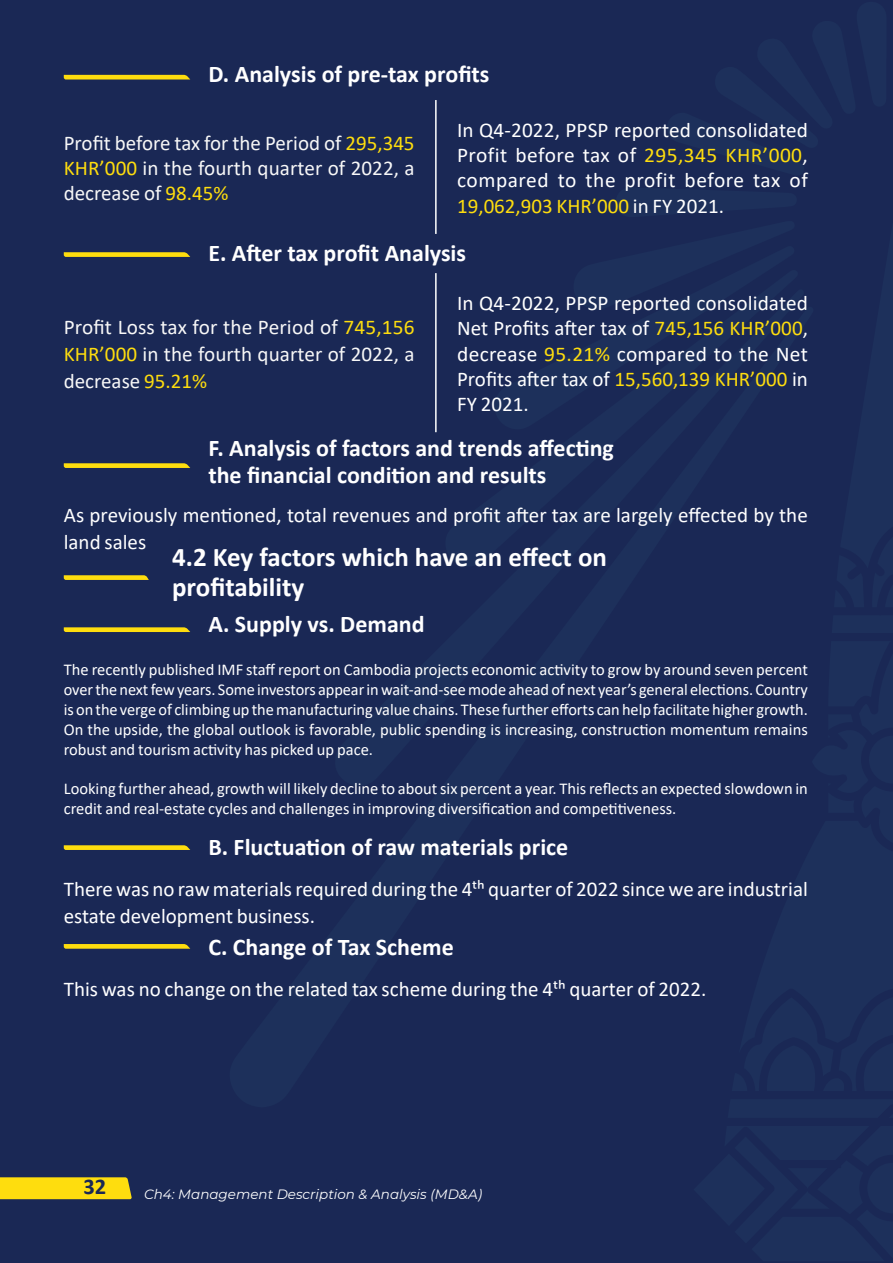
<style>
.page{position:relative;width:893px;height:1263px;background:#1a2855}
.page>*{position:absolute;margin:0;border:0;box-sizing:border-box;transform-origin:0 0}
.t1{font:700 27px/30px "Calibri";color:#fff}
.t2{font:700 24px/27px "Calibri";color:#fff}
.t3{font:700 22.5px "Calibri";color:#1a2855}
.t4{font:21px/25.2px "Calibri";color:#fff;text-align:justify}
.t5{font:21px/25.2px "Calibri";letter-spacing:.005em;color:#f7f7f7;text-align:justify}
.t6{font:16.5px/19.8px "Calibri";color:#fff;text-align:justify}
.t7{font:italic 13.5px "Montserrat";color:#fff}
.s1{color:#fedd0e}
</style>
<div class="page">
<div style="left:0;top:1177px;width:132px;height:22px;background:#fedd0e"></div>
<hr style="left:435px;top:100px;width:2px;height:134px;background:#fff">
<hr style="left:435px;top:273px;width:2px;height:159px;background:#fff">
<svg style="left:64px;top:75px;width:126px;height:5px"></svg>
<svg style="left:64px;top:252px;width:126px;height:5px"></svg>
<svg style="left:64px;top:463px;width:126px;height:5px"></svg>
<svg style="left:64px;top:575px;width:85px;height:5px"></svg>
<svg style="left:64px;top:627px;width:126px;height:5px"></svg>
<svg style="left:64px;top:845px;width:126px;height:5px"></svg>
<svg style="left:64px;top:944px;width:126px;height:5px"></svg>
<h2 class="t2" style="left:208px;top:60px;width:283px">D. Analysis of pre-tax profits</h2>
<p class="t5" style="left:64px;top:130px;width:352px">Profit before tax for the Period of <span class="s1">295,345<br>KHR’000</span> in the fourth quarter of 2022, a decrease of <span class="s1">98.45%</span></p>
<p class="t4" style="left:457px;top:117px;width:352px">In Q4-2022, PPSP reported consolidated Profit before tax of <span class="s1">295,345 KHR’000</span>, compared to the profit before tax of <span class="s1">19,062,903 KHR’000</span> in FY 2021.</p>
<h2 class="t2" style="left:208px;top:239px;width:259px">E. After tax profit Analysis</h2>
<p class="t5" style="left:64px;top:312px;width:352px;line-height:27px">Profit Loss tax for the Period of <span class="s1">745,156<br>KHR’000</span> in the fourth quarter of 2022, a decrease <span class="s1">95.21%</span></p>
<p class="t4" style="left:457px;top:290px;width:352px">In Q4-2022, PPSP reported consolidated Net Profits after tax of <span class="s1">745,156 KHR’000</span>, decrease <span class="s1">95.21%</span> compared to the Net Profits after tax of <span class="s1">15,560,139 KHR’000</span> in FY 2021.</p>
<h2 class="t2" style="left:208px;top:434px;width:407px">F. Analysis of factors and trends affecting the financial condition and results</h2>
<p class="t4" style="left:64px;top:501px;width:746px;line-height:27px">As previously mentioned, total revenues and profit after tax are largely effected by the land sales</p>
<h1 class="t1" style="left:172px;top:541px;width:436px">4.2 Key factors which have an effect on profitability</h1>
<h2 class="t2" style="left:208px;top:610px;width:218px">A. Supply vs. Demand</h2>
<p class="t6" style="left:64px;top:660px;width:746px">The recently published IMF staff report on Cambodia projects economic activity to grow by around seven percent over the next few years. Some investors appear in wait-and-see mode ahead of next year’s general elections. Country is on the verge of climbing up the manufacturing value chains. These further efforts can help facilitate higher growth.<br>On the upside, the global outlook is favorable, public spending is increasing, construction momentum remains robust and tourism activity has picked up pace.</p>
<p class="t6" style="left:64px;top:778px;width:746px">Looking further ahead, growth will likely decline to about six percent a year. This reflects an expected slowdown in credit and real-estate cycles and challenges in improving diversification and competitiveness.</p>
<h2 class="t2" style="left:208px;top:833px;width:361px">B. Fluctuation of raw materials price</h2>
<p class="t4" style="left:64px;top:875px;width:746px;line-height:27px">There was no raw materials required during the 4th quarter of 2022 since we are industrial estate development business.</p>
<h2 class="t2" style="left:208px;top:933px;width:247px">C. Change of Tax Scheme</h2>
<p class="t4" style="left:64px;top:976px;width:644px">This was no change on the related tax scheme during the 4th quarter of 2022.</p>
<h3 class="t3" style="left:84px;top:1171px;width:24px">32</h3>
<p class="t7" style="left:144px;top:1185px;width:340px">Ch4: Management Description &amp; Analysis (MD&amp;A)</p>
</div>
